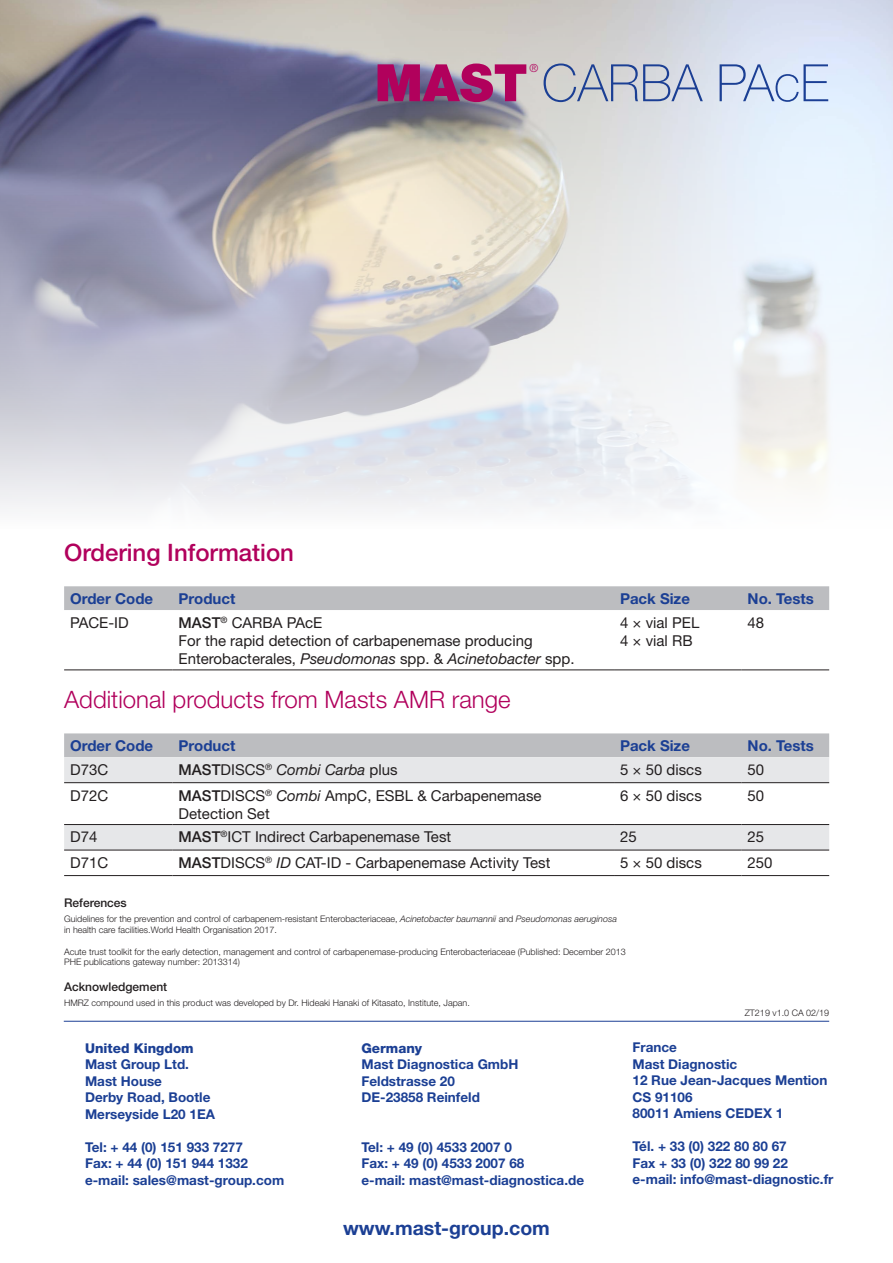
<style>
.page{position:relative;width:893px;height:1263px;background:#fff}
.page>*{position:absolute;margin:0;border:0;box-sizing:border-box;transform-origin:0 0}
.t1{font:100 51.6px "Helvetica Neue";color:#1b3f94}
.Text_-_Header__16pt{font:300 24px "Helvetica Neue";color:#b1015c}
.Text_-_Header__16pt-2{font:500 24px "Helvetica Neue";color:#b1015c}
.t2{font:700 19.5px "Helvetica Neue LT Std";color:#1b3f94}
.t3{font:15px/18px "Helvetica Neue";color:#231f20}
.Text_-_Body_Text__10{font:700 15px "Helvetica Neue";color:#1b3f94}
.t4{font:italic 15px "Helvetica Neue";color:#231f20}
.t5{font:700 13.5px "Helvetica Neue LT Std";color:#1b3f94}
.t6{font:800 13.5px "Helvetica Neue";color:#1b3f94}
.t7{font:500 12px "Helvetica Neue LT Std";color:#231f20}
.t8{font:300 11.25px "Helvetica Neue";color:#b1015c}
.t9{font:300 9px/10.8px "Helvetica Neue LT Std";color:#231f20}
.s1{font-weight:900;color:#b1015c}
.s2{font-weight:500}
.s3{font-style:italic}
.s4{font-weight:500;font-style:normal}
.s5{font-style:normal}
</style>
<div class="page">
<hr style="left:64px;top:1021px;width:765px;height:1px;background:#1b3f94">
<div style="left:64px;top:586px;width:765px;height:24px;background:#bcbdc0"></div>
<hr style="left:64px;top:670px;width:109px;height:1px;background:#231f20">
<hr style="left:173px;top:670px;width:441px;height:1px;background:#231f20">
<hr style="left:614px;top:670px;width:128px;height:1px;background:#231f20">
<hr style="left:742px;top:670px;width:87px;height:1px;background:#231f20">
<div style="left:64px;top:733px;width:765px;height:24px;background:#bcbdc0"></div>
<svg style="left:64px;top:757px;width:765px;height:93px;fill:#e6e7e9"></svg>
<hr style="left:64px;top:824px;width:109px;height:1px;background:#231f20">
<hr style="left:173px;top:824px;width:441px;height:1px;background:#231f20">
<hr style="left:614px;top:824px;width:128px;height:1px;background:#231f20">
<hr style="left:742px;top:824px;width:87px;height:1px;background:#231f20">
<hr style="left:64px;top:850px;width:109px;height:1px;background:#231f20">
<hr style="left:173px;top:850px;width:441px;height:1px;background:#231f20">
<hr style="left:614px;top:850px;width:128px;height:1px;background:#231f20">
<hr style="left:742px;top:850px;width:87px;height:1px;background:#231f20">
<hr style="left:64px;top:782px;width:109px;height:1px;background:#231f20">
<hr style="left:173px;top:782px;width:441px;height:1px;background:#231f20">
<hr style="left:614px;top:782px;width:128px;height:1px;background:#231f20">
<hr style="left:742px;top:782px;width:87px;height:1px;background:#231f20">
<hr style="left:64px;top:875px;width:109px;height:1px;background:#231f20">
<hr style="left:173px;top:875px;width:441px;height:1px;background:#231f20">
<hr style="left:614px;top:875px;width:128px;height:1px;background:#231f20">
<hr style="left:742px;top:875px;width:87px;height:1px;background:#231f20">
<img style="left:0;top:0;width:893px;height:509px">
<p class="t1" style="left:375px;top:53px;width:456px"><span class="s1">MAST</span> CARBA PAcE</p>
<p class="t8" style="left:529px;top:62px;width:10px">®</p>
<p class="Text_-_Header__16pt-2" style="left:64px;top:538px;width:231px">Ordering Information</p>
<p class="Text_-_Body_Text__10" style="left:70px;top:589px;width:85px">Order Code</p>
<p class="Text_-_Body_Text__10" style="left:179px;top:589px;width:58px">Product</p>
<p class="Text_-_Body_Text__10" style="left:620px;top:589px;width:72px">Pack Size</p>
<p class="Text_-_Body_Text__10" style="left:748px;top:589px;width:68px">No. Tests</p>
<p class="t3" style="left:70px;top:613px;width:60px">PACE-ID</p>
<p class="t3" style="left:179px;top:613px;width:397px"><span class="s2">MAST</span><sup>®</sup> CARBA PAcE<br>For the rapid detection of carbapenemase producing<br>Enterobacterales, <span class="s3">Pseudomonas</span> spp. &amp; <span class="s3">Acinetobacter</span> spp.</p>
<p class="t3" style="left:620px;top:613px;width:81px">4 × vial PEL<br>4 × vial RB</p>
<p class="t3" style="left:748px;top:613px;width:18px">48</p>
<p class="Text_-_Header__16pt" style="left:64px;top:685px;width:448px">Additional products from Masts AMR range</p>
<p class="Text_-_Body_Text__10" style="left:70px;top:736px;width:85px">Order Code</p>
<p class="Text_-_Body_Text__10" style="left:179px;top:736px;width:58px">Product</p>
<p class="Text_-_Body_Text__10" style="left:620px;top:736px;width:72px">Pack Size</p>
<p class="Text_-_Body_Text__10" style="left:748px;top:736px;width:68px">No. Tests</p>
<p class="t3" style="left:70px;top:760px;width:40px">D73C</p>
<p class="t4" style="left:179px;top:761px;width:220px"><span class="s4">MAST</span><span class="s5">DISCS</span><sup>®</sup> Combi Carba <span class="s5">plus</span></p>
<p class="t3" style="left:620px;top:760px;width:83px">5 × 50 discs</p>
<p class="t3" style="left:748px;top:760px;width:18px">50</p>
<p class="t3" style="left:70px;top:786px;width:40px">D72C</p>
<p class="t3" style="left:179px;top:786px;width:364px"><span class="s2">MAST</span>DISCS<sup>®</sup> <span class="s3">Combi</span> AmpC, ESBL &amp; Carbapenemase<br>Detection Set</p>
<p class="t3" style="left:620px;top:786px;width:83px">6 × 50 discs</p>
<p class="t3" style="left:748px;top:786px;width:18px">50</p>
<p class="t3" style="left:70px;top:828px;width:29px">D74</p>
<p class="t3" style="left:179px;top:828px;width:274px"><span class="s2">MAST</span><sup>®</sup>ICT Indirect Carbapenemase Test</p>
<p class="t3" style="left:620px;top:828px;width:18px">25</p>
<p class="t3" style="left:748px;top:828px;width:18px">25</p>
<p class="t3" style="left:70px;top:853px;width:40px">D71C</p>
<p class="t3" style="left:179px;top:853px;width:373px"><span class="s2">MAST</span>DISCS<sup>®</sup> <span class="s3">ID</span> CAT-ID - Carbapenemase Activity Test</p>
<p class="t3" style="left:620px;top:853px;width:83px">5 × 50 discs</p>
<p class="t3" style="left:748px;top:853px;width:27px">250</p>
<p class="t7" style="left:64px;top:896px;width:64px">References</p>
<p class="t9" style="left:64px;top:913px;width:554px">Guidelines for the prevention and control of carbapenem-resistant Enterobacteriaceae, <span class="s3">Acinetobacter baumannii</span> and <span class="s3">Pseudomonas aeruginosa </span>in health care facilities.World Health Organisation 2017.</p>
<p class="t9" style="left:64px;top:946px;width:563px">Acute trust toolkit for the early detection, management and control of carbapenemase-producing Enterobacteriaceae (Published: December 2013<br>PHE publications gateway number: 2013314)</p>
<p class="t7" style="left:64px;top:979px;width:105px">Acknowledgement</p>
<p class="t9" style="left:64px;top:997px;width:407px">HMRZ compound used in this product was developed by Dr. Hideaki Hanaki of Kitasato, Institute, Japan.</p>
<p class="t9" style="left:745px;top:1007px;width:86px">ZT219 v1.0 CA 02/19</p>
<p class="t6" style="left:85px;top:1040px;width:110px">United Kingdom</p>
<p class="t5" style="left:85px;top:1056px;width:106px">Mast Group Ltd.</p>
<p class="t5" style="left:85px;top:1073px;width:79px">Mast House</p>
<p class="t5" style="left:85px;top:1089px;width:127px">Derby Road, Bootle</p>
<p class="t5" style="left:85px;top:1106px;width:132px">Merseyside L20 1EA</p>
<p class="t5" style="left:85px;top:1139px;width:159px">Tel: + 44 (0) 151 933 7277</p>
<p class="t5" style="left:85px;top:1155px;width:164px">Fax: + 44 (0) 151 944 1332</p>
<p class="t5" style="left:85px;top:1172px;width:201px">e-mail: sales@mast-group.com</p>
<p class="t6" style="left:361px;top:1040px;width:62px">Germany</p>
<p class="t5" style="left:361px;top:1056px;width:158px">Mast Diagnostica GmbH</p>
<p class="t5" style="left:361px;top:1073px;width:95px">Feldstrasse 20</p>
<p class="t5" style="left:361px;top:1089px;width:120px">DE-23858 Reinfeld</p>
<p class="t5" style="left:361px;top:1139px;width:152px">Tel: + 49 (0) 4533 2007 0</p>
<p class="t5" style="left:361px;top:1155px;width:164px">Fax: + 49 (0) 4533 2007 68</p>
<p class="t5" style="left:361px;top:1172px;width:224px">e-mail: mast@mast-diagnostica.de</p>
<p class="t2" style="left:343px;top:1216px;width:208px">www.mast-group.com</p>
<p class="t5" style="left:632px;top:1039px;width:46px">France</p>
<p class="t5" style="left:632px;top:1055px;width:106px">Mast Diagnostic</p>
<p class="t5" style="left:632px;top:1072px;width:197px">12 Rue Jean-Jacques Mention</p>
<p class="t5" style="left:632px;top:1088px;width:62px">CS 91106</p>
<p class="t5" style="left:632px;top:1105px;width:152px">80011 Amiens CEDEX 1</p>
<p class="t5" style="left:632px;top:1138px;width:156px">Tél. + 33 (0) 322 80 80 67</p>
<p class="t5" style="left:632px;top:1154px;width:157px">Fax + 33 (0) 322 80 99 22</p>
<p class="t5" style="left:632px;top:1171px;width:202px">e-mail: info@mast-diagnostic.fr</p>
</div>
